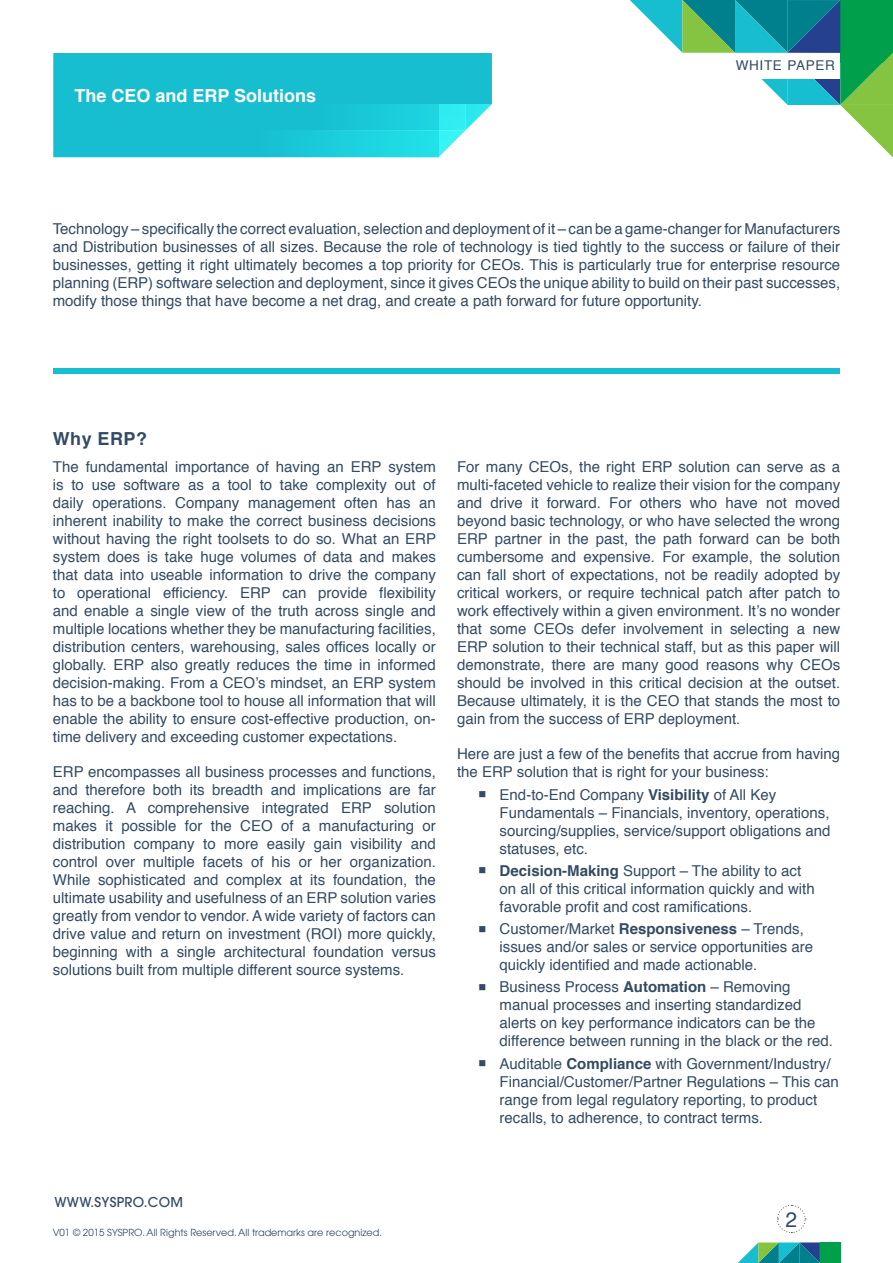
<style>
.page{position:relative;width:893px;height:1263px;background:#fff}
.page>*{position:absolute;margin:0;border:0;box-sizing:border-box;transform-origin:0 0}
.t1{font:21px "Helvetica";color:#334b63}
.t2{font:700 18px "Helvetica";color:#fff}
.t3{font:700 18px "Helvetica";letter-spacing:.025em;color:#334b62}
.t4{font:15px/18px "Helvetica";color:#334b62}
.t5{font:500 13.5px "Avant Garde";letter-spacing:.02em;color:#334b63}
.t6{font:13.5px "Helvetica";letter-spacing:.05em;color:#334b63}
.t7{font:9.75px "Avant Garde";color:#334b63}
.s1{color:#334b63}
.s2{font-weight:700}
</style>
<div class="page">
<svg style="left:738px;top:1242px;width:102px;height:21px;background:#35a294"></svg>
<svg style="left:630px;top:0;width:263px;height:157px"></svg>
<div style="left:682px;top:53px;width:158px;height:26px;background:#fff"></div>
<svg style="left:777px;top:1204px;width:29px;height:29px"></svg>
<div style="left:53px;top:369px;width:787px;height:5px;background:#16becf"></div>
<div style="left:54px;top:53px;width:438px;height:104px;background:#16becf"></div>
<svg style="left:229px;top:131px;width:263px;height:26px;background:#35d3de"></svg>
<svg style="left:439px;top:131px;width:26px;height:26px"></svg>
<svg style="left:321px;top:104px;width:144px;height:27px;background:#1ed1dd"></svg>
<svg style="left:465px;top:104px;width:27px;height:27px"></svg>
<p class="t2" style="left:74px;top:81px;width:294px">The CEO and ERP Solutions Cont.</p>
<p class="t6" style="left:736px;top:55px;width:101px">WHITE PAPER</p>
<p class="t4" style="left:53px;top:220px;width:789px;text-align:justify">Technology – specifically the correct evaluation, selection and deployment of it – can be a game-changer for Manufacturers and Distribution businesses of all sizes. Because the role of technology is tied tightly to the success or failure of their businesses, getting it right ultimately becomes a top priority for CEOs. This is particularly true for enterprise resource planning (ERP) software selection and deployment, since it gives CEOs the unique ability to build on their past successes, modify those things that have become a net drag, and create a path forward for future opportunity.</p>
<p class="t3" style="left:53px;top:424px;width:96px">Why ERP?</p>
<p class="t4" style="left:53px;top:458px;width:385px;text-align:justify">The fundamental importance of having an ERP system is to use software as a tool to take complexity out of daily operations. Company management often has an inherent inability to make the correct business decisions without having the right toolsets to do so. What an ERP system does is take huge volumes of data and makes that data into useable information to drive the company to operational efficiency. ERP can provide flexibility and enable a single view of the truth across single and multiple locations whether they be manufacturing facilities, distribution centers, warehousing, sales offices locally or globally. ERP also greatly reduces the time in informed decision-making. From a CEO’s mindset, an ERP system has to be a backbone tool to house all information that will enable the ability to ensure cost-effective production, on&shy;time delivery and exceeding customer expectations.</p>
<p class="t4" style="left:53px;top:763px;width:385px;text-align:justify">ERP encompasses all business processes and functions, and therefore both its breadth and implications are far reaching. A comprehensive integrated ERP solution makes it possible for the CEO of a manufacturing or distribution company to more easily gain visibility and control over multiple facets of his or her organization.<br>While sophisticated and complex at its foundation, the ultimate usability and usefulness of an ERP solution varies greatly from vendor to vendor. A wide variety of factors can drive value and return on investment (ROI) more quickly, beginning with a single architectural foundation versus solutions built from multiple different source systems.</p>
<p class="t4" style="left:457px;top:459px;width:385px;text-align:justify">For many CEOs, the right ERP solution can serve as a multi-faceted vehicle to realize their vision for the company and drive it forward. For others who have not moved beyond basic technology, or who have selected the wrong ERP partner in the past, the path forward can be both cumbersome and expensive. For example, the solution can fall short of expectations, not be readily adopted by critical workers, or require technical patch after patch to work effectively within a given environment. It’s no wonder that some CEOs defer involvement in selecting a new ERP solution to their technical staff, but as this paper will demonstrate, there are many good reasons why CEOs should be involved in this critical decision at the outset.<br>Because ultimately, it is the CEO that stands the most to gain from the success of ERP deployment.</p>
<p class="t4" style="left:457px;top:746px;width:385px">Here are just a few of the benefits that accrue from having the ERP solution that is right for your business:</p>
<p class="t4" style="left:500px;top:786px;width:332px;text-indent:-21px"><span class="s1">■</span> End-to-End Company <span class="s2">Visibility</span> of All Key Fundamentals – Financials, inventory, operations, sourcing/supplies, service/support obligations and statuses, etc.</p>
<p class="t4" style="left:500px;top:862px;width:317px;text-indent:-21px"><span class="s1">■</span> <span class="s2">Decision-Making</span> Support – The ability to act on all of this critical information quickly and with favorable profit and cost ramifications.</p>
<p class="t4" style="left:500px;top:920px;width:315px;text-indent:-21px"><span class="s1">■</span> Customer/Market <span class="s2">Responsiveness</span> – Trends, issues and/or sales or service opportunities are quickly identified and made actionable.</p>
<p class="t4" style="left:500px;top:979px;width:335px;text-indent:-21px"><span class="s1">■</span> Business Process <span class="s2">Automation</span> – Removing manual processes and inserting standardized alerts on key performance indicators can be the difference between running in the black or the red.</p>
<p class="t4" style="left:500px;top:1055px;width:341px;text-indent:-21px"><span class="s1">■</span> Auditable <span class="s2">Compliance</span> with Government/Industry/ Financial/Customer/Partner Regulations – This can range from legal regulatory reporting, to product recalls, to adherence, to contract terms.</p>
<p class="t5" style="left:54px;top:1193px;width:130px">WWW.SYSPRO.COM</p>
<p class="t7" style="left:53px;top:1226px;width:331px">V01 © 2015 SYSPRO. All Rights Reserved. All trademarks are recognized.</p>
<h1 class="t1" style="left:785px;top:1203px;width:13px">2</h1>
</div>
